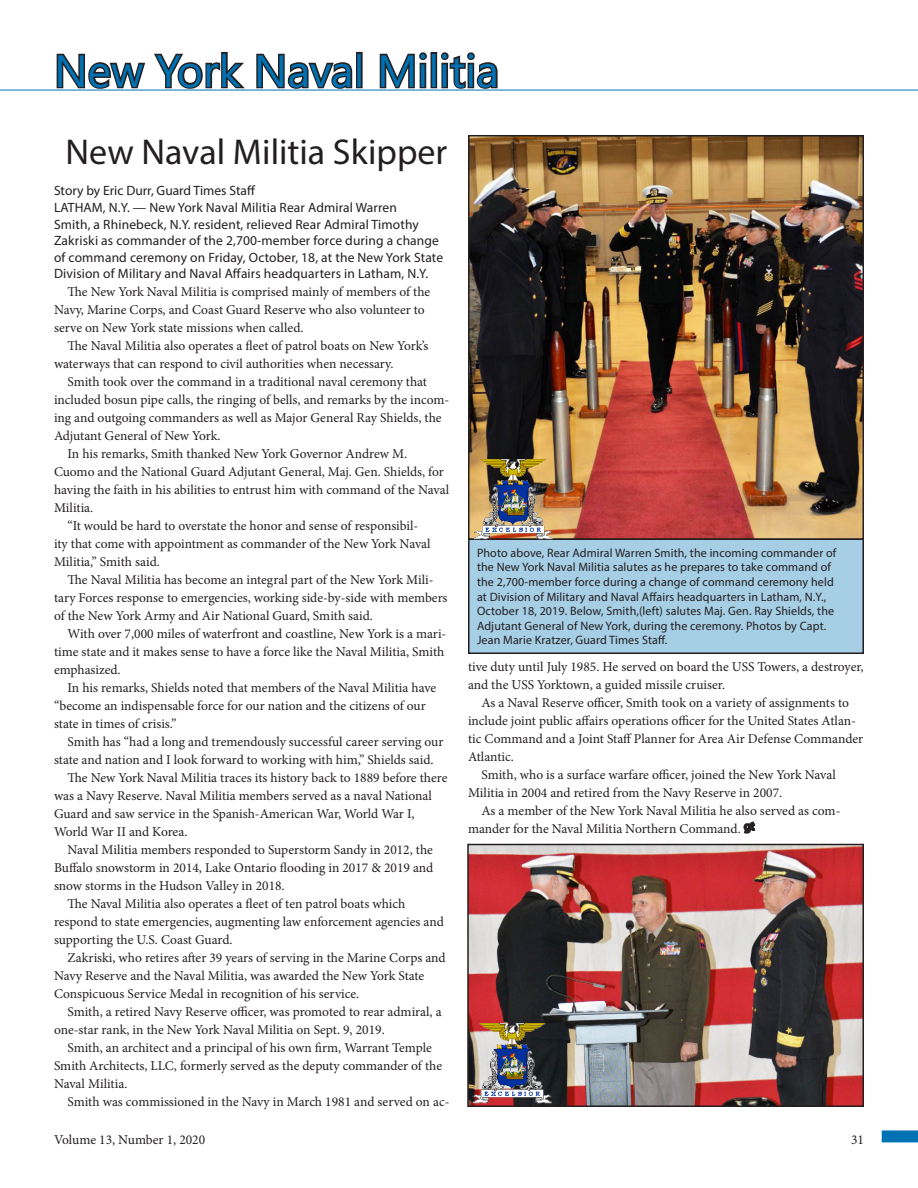
<style>
.page{position:relative;width:918px;height:1188px;background:#fff}
.page>*{position:absolute;margin:0;border:0;box-sizing:border-box;transform-origin:0 0}
.ANG_heading{font:45px "Nirmala UI";color:#0072b4}
.section_feature_titl{font:36px "Myriad Pro";color:#231f20}
.body_main{font:13.5px/18px "Minion Pro";letter-spacing:-.005em;color:#231f20}
.article_lead-in_GT{font:13.5px/16.5px "Myriad Pro";letter-spacing:.01em;color:#231f20}
.body_main-2{font:13.5px "Myriad Pro";color:#231f20}
.photo_caption{font:12.15px/14.5px "Myriad Pro";letter-spacing:.01em;color:#231f20}
</style>
<div class="page">
<hr style="left:0;top:90px;width:918px;height:1px;background:#0072b4">
<div style="left:882px;top:1130px;width:36px;height:12px;background:#0072b4"></div>
<hr style="left:0;top:0;width:1px;height:103px;background:#6c6d70">
<svg style="left:744px;top:822px;width:11px;height:12px"></svg>
<svg style="left:55px;top:51px;width:193px;height:40px"></svg>
<svg style="left:255px;top:53px;width:99px;height:38px"></svg>
<div style="left:356px;top:52px;width:7px;height:36px;border:3px solid #231f20"></div>
<svg style="left:378px;top:52px;width:51px;height:39px"></svg>
<div style="left:431px;top:52px;width:6px;height:36px;border:3px solid #231f20"></div>
<svg style="left:438px;top:52px;width:61px;height:39px"></svg>
<img style="left:471px;top:138px;width:390px;height:399px">
<div style="left:468px;top:135px;width:396px;height:405px;border:2px solid #231f20"></div>
<div style="left:469px;top:539px;width:394px;height:114px;background:#a6cee5"></div>
<div style="left:468px;top:538px;width:396px;height:116px;border:2px solid #231f20"></div>
<img style="left:470px;top:847px;width:391px;height:257px">
<div style="left:467px;top:844px;width:397px;height:263px;border:2px solid #231f20"></div>
<img style="left:471px;top:1023px;width:81px;height:81px">
<img style="left:472px;top:459px;width:82px;height:81px">
<p class="ANG_heading" style="left:54px;top:34px;width:447px">New York Naval Militia</p>
<p class="section_feature_titl" style="left:66px;top:130px;width:383px">New Naval Militia Skipper</p>
<p class="body_main-2" style="left:54px;top:182px;width:203px">Story by Eric Durr, Guard Times Staff</p>
<p class="article_lead-in_GT" style="left:54px;top:199px;width:391px">LATHAM, N.Y. — New York Naval Militia Rear Admiral Warren<br>Smith, a Rhinebeck, N.Y. resident, relieved Rear Admiral Timothy Zakriski as commander of the 2,700-member force during a change of command ceremony on Friday, October, 18, at the New York State Division of Military and Naval Affairs headquarters in Latham, N.Y.</p>
<p class="body_main" style="left:54px;top:283px;width:378px;text-indent:14px">The New York Naval Militia is comprised mainly of members of the<br>Navy, Marine Corps, and Coast Guard Reserve who also volunteer to serve on New York state missions when called.</p>
<p class="body_main" style="left:54px;top:337px;width:376px;text-indent:14px">The Naval Militia also operates a fleet of patrol boats on New York’s waterways that can respond to civil authorities when necessary.</p>
<p class="body_main" style="left:54px;top:373px;width:397px;text-indent:14px">Smith took over the command in a traditional naval ceremony that included bosun pipe calls, the ringing of bells, and remarks by the incom&shy;ing and outgoing commanders as well as Major General Ray Shields, the Adjutant General of New York.</p>
<p class="body_main" style="left:54px;top:445px;width:397px;text-indent:14px">In his remarks, Smith thanked New York Governor Andrew M.<br>Cuomo and the National Guard Adjutant General, Maj. Gen. Shields, for having the faith in his abilities to entrust him with command of the Naval Militia.</p>
<p class="body_main" style="left:54px;top:517px;width:378px;text-indent:14px">“It would be hard to overstate the honor and sense of responsibil&shy;ity that come with appointment as commander of the New York Naval<br>Militia,” Smith said.</p>
<p class="body_main" style="left:54px;top:571px;width:395px;text-indent:14px">The Naval Militia has become an integral part of the New York Mili&shy;tary Forces response to emergencies, working side-by-side with members of the New York Army and Air National Guard, Smith said.</p>
<p class="body_main" style="left:54px;top:625px;width:394px;text-indent:14px">With over 7,000 miles of waterfront and coastline, New York is a mari&shy;time state and it makes sense to have a force like the Naval Militia, Smith emphasized.</p>
<p class="body_main" style="left:54px;top:679px;width:384px;text-indent:14px">In his remarks, Shields noted that members of the Naval Militia have “become an indispensable force for our nation and the citizens of our state in times of crisis.”</p>
<p class="body_main" style="left:54px;top:733px;width:391px;text-indent:14px">Smith has “had a long and tremendously successful career serving our state and nation and I look forward to working with him,” Shields said.</p>
<p class="body_main" style="left:54px;top:769px;width:395px;text-indent:14px">The New York Naval Militia traces its history back to 1889 before there was a Navy Reserve. Naval Militia members served as a naval National Guard and saw service in the Spanish-American War, World War I, World War II and Korea.</p>
<p class="body_main" style="left:54px;top:841px;width:381px;text-align:justify;text-indent:14px">Naval Militia members responded to Superstorm Sandy in 2012, the Buffalo snowstorm in 2014, Lake Ontario flooding in 2017 &amp; 2019 and snow storms in the Hudson Valley in 2018.</p>
<p class="body_main" style="left:54px;top:895px;width:391px;text-indent:14px">The Naval Militia also operates a fleet of ten patrol boats which respond to state emergencies, augmenting law enforcement agencies and supporting the U.S. Coast Guard.</p>
<p class="body_main" style="left:54px;top:949px;width:393px;text-indent:14px">Zakriski, who retires after 39 years of serving in the Marine Corps and<br>Navy Reserve and the Naval Militia, was awarded the New York State<br>Conspicuous Service Medal in recognition of his service.</p>
<p class="body_main" style="left:54px;top:1003px;width:389px;text-indent:14px">Smith, a retired Navy Reserve officer, was promoted to rear admiral, a one-star rank, in the New York Naval Militia on Sept. 9, 2019.</p>
<p class="body_main" style="left:54px;top:1039px;width:390px;text-indent:14px">Smith, an architect and a principal of his own firm, Warrant Temple<br>Smith Architects, LLC, formerly served as the deputy commander of the<br>Naval Militia.</p>
<p class="body_main" style="left:68px;top:1093px;width:384px">Smith was commissioned in the Navy in March 1981 and served on ac-</p>
<p class="photo_caption" style="left:477px;top:545px;width:361px">Photo above, Rear Admiral Warren Smith, the incoming commander of the New York Naval Militia salutes as he prepares to take command of the 2,700-member force during a change of command ceremony held at Division of Military and Naval Affairs headquarters in Latham, N.Y., October 18, 2019. Below, Smith,(left) salutes Maj. Gen. Ray Shields, the Adjutant General of New York, during the ceremony. Photos by Capt.<br>Jean Marie Kratzer, Guard Times Staff.</p>
<p class="body_main" style="left:468px;top:658px;width:397px">tive duty until July 1985. He served on board the USS Towers, a destroyer, and the USS Yorktown, a guided missile cruiser.</p>
<p class="body_main" style="left:468px;top:694px;width:397px;text-indent:14px">As a Naval Reserve officer, Smith took on a variety of assignments to include joint public affairs operations officer for the United States Atlan&shy;tic Command and a Joint Staff Planner for Area Air Defense Commander Atlantic.</p>
<p class="body_main" style="left:468px;top:766px;width:369px;text-indent:14px">Smith, who is a surface warfare officer, joined the New York Naval<br>Militia in 2004 and retired from the Navy Reserve in 2007.</p>
<p class="body_main" style="left:468px;top:802px;width:374px;text-indent:14px">As a member of the New York Naval Militia he also served as com&shy;mander for the Naval Militia Northern Command.</p>
<p class="body_main" style="left:54px;top:1131px;width:153px">Volume 13, Number 1, 2020</p>
<p class="body_main" style="left:851px;top:1131px;width:14px">31</p>
</div>
